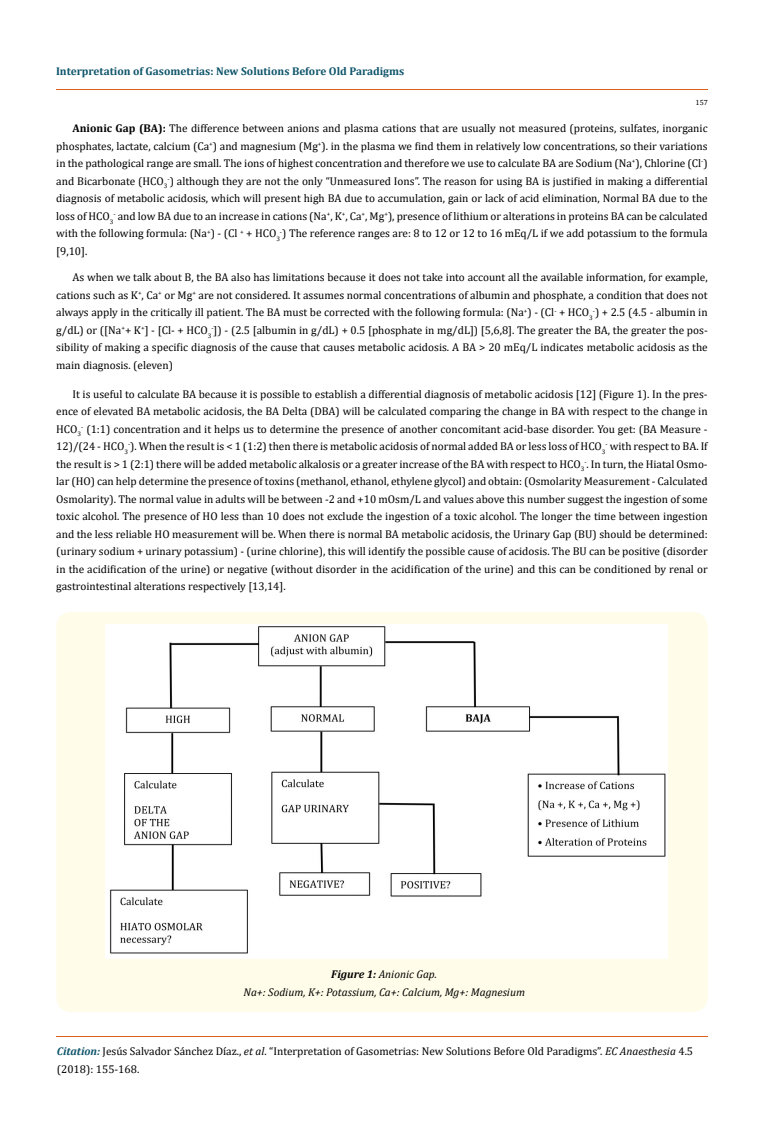
<style>
.page{position:relative;width:764px;height:1127px;background:#fff}
.page>*{position:absolute;margin:0;border:0;box-sizing:border-box;transform-origin:0 0}
.t1{font:11.25px/17.5px "Cambria";color:#000;text-align:justify}
.t2{font:italic 11.25px/17.5px "Cambria";color:#000;text-align:center}
.t3{font:700 11.25px "Cambria";color:#0e546a}
.t4{font:7.5px "Cambria";color:#000}
.s1{font-weight:700}
.s2{font-weight:700;font-style:italic;color:#0e546a}
.s3{font-style:italic}
</style>
<div class="page">
<hr style="left:56px;top:90px;width:652px;height:1px;background:#e05d1a">
<hr style="left:56px;top:1036px;width:651px;height:1px;background:#e05d1a">
<div style="left:56px;top:612px;width:652px;height:399px;background:#fffde9;border-radius:15px"></div>
<img style="left:105px;top:624px;width:562px;height:334px">
<p class="t3" style="left:56px;top:63px;width:350px">Interpretation of Gasometrias: New Solutions Before Old Paradigms</p>
<p class="t4" style="left:695px;top:98px;width:14px">157</p>
<p class="t1" style="left:56px;top:119px;width:653px;text-indent:16px"><span class="s1">Anionic Gap (BA):</span> The difference between anions and plasma cations that are usually not measured (proteins, sulfates, inorganic phosphates, lactate, calcium (Ca<sup>+</sup>) and magnesium (Mg<sup>+</sup>). in the plasma we find them in relatively low concentrations, so their variations in the pathological range are small. The ions of highest concentration and therefore we use to calculate BA are Sodium (Na<sup>+</sup>), Chlorine (Cl<sup>-</sup>) and Bicarbonate (HCO<sub>3</sub><sup>-</sup>) although they are not the only “Unmeasured Ions”. The reason for using BA is justified in making a differential diagnosis of metabolic acidosis, which will present high BA due to accumulation, gain or lack of acid elimination, Normal BA due to the loss of HCO<sub>3</sub><sup>-</sup> and low BA due to an increase in cations (Na<sup>+</sup>, K<sup>+</sup>, Ca<sup>+</sup>, Mg<sup>+</sup>), presence of lithium or alterations in proteins BA can be calculated with the following formula: (Na<sup>+</sup>) - (Cl <sup>+</sup> + HCO<sub>3</sub><sup>-</sup>) The reference ranges are: 8 to 12 or 12 to 16 mEq/L if we add potassium to the formula [9,10].</p>
<p class="t1" style="left:56px;top:269px;width:653px;text-indent:16px">As when we talk about B, the BA also has limitations because it does not take into account all the available information, for example, cations such as K<sup>+</sup>, Ca<sup>+</sup> or Mg<sup>+</sup> are not considered. It assumes normal concentrations of albumin and phosphate, a condition that does not always apply in the critically ill patient. The BA must be corrected with the following formula: (Na<sup>+</sup>) - (Cl<sup>-</sup> + HCO<sub>3</sub><sup>-</sup>) + 2.5 (4.5 - albumin in g/dL) or ([Na<sup>+</sup>+ K<sup>+</sup>] - [Cl- + HCO<sub>3</sub><sup>-</sup>]) - (2.5 [albumin in g/dL) + 0.5 [phosphate in mg/dL]) [5,6,8]. The greater the BA, the greater the pos&shy;sibility of making a specific diagnosis of the cause that causes metabolic acidosis. A BA &gt; 20 mEq/L indicates metabolic acidosis as the main diagnosis. (eleven)</p>
<p class="t1" style="left:56px;top:385px;width:653px;text-indent:16px">It is useful to calculate BA because it is possible to establish a differential diagnosis of metabolic acidosis [12] (Figure 1). In the pres&shy;ence of elevated BA metabolic acidosis, the BA Delta (DBA) will be calculated comparing the change in BA with respect to the change in HCO<sub>3</sub><sup>-</sup> (1:1) concentration and it helps us to determine the presence of another concomitant acid-base disorder. You get: (BA Measure - 12)/(24 - HCO<sub>3</sub><sup>-</sup>). When the result is &lt; 1 (1:2) then there is metabolic acidosis of normal added BA or less loss of HCO<sub>3</sub><sup>-</sup> with respect to BA. If the result is &gt; 1 (2:1) there will be added metabolic alkalosis or a greater increase of the BA with respect to HCO<sub>3</sub><sup>-</sup>. In turn, the Hiatal Osmo&shy;lar (HO) can help determine the presence of toxins (methanol, ethanol, ethylene glycol) and obtain: (Osmolarity Measurement - Calculated Osmolarity). The normal value in adults will be between -2 and +10 mOsm/L and values above this number suggest the ingestion of some toxic alcohol. The presence of HO less than 10 does not exclude the ingestion of a toxic alcohol. The longer the time between ingestion and the less reliable HO measurement will be. When there is normal BA metabolic acidosis, the Urinary Gap (BU) should be determined: (urinary sodium + urinary potassium) - (urine chlorine), this will identify the possible cause of acidosis. The BU can be positive (disorder in the acidification of the urine) or negative (without disorder in the acidification of the urine) and this can be conditioned by renal or gastrointestinal alterations respectively [13,14].</p>
<p class="t2" style="left:243px;top:964px;width:283px"><span class="s1">Figure 1:</span> Anionic Gap.<br>Na+: Sodium, K+: Potassium, Ca+: Calcium, Mg+: Magnesium</p>
<p class="t1" style="left:57px;top:1042px;width:638px"><span class="s2">Citation:</span> Jesús Salvador Sánchez Díaz., <span class="s3">et al</span>. “Interpretation of Gasometrias: New Solutions Before Old Paradigms”. <span class="s3">EC Anaesthesia</span> 4.5 (2018): 155-168.</p>
</div>
